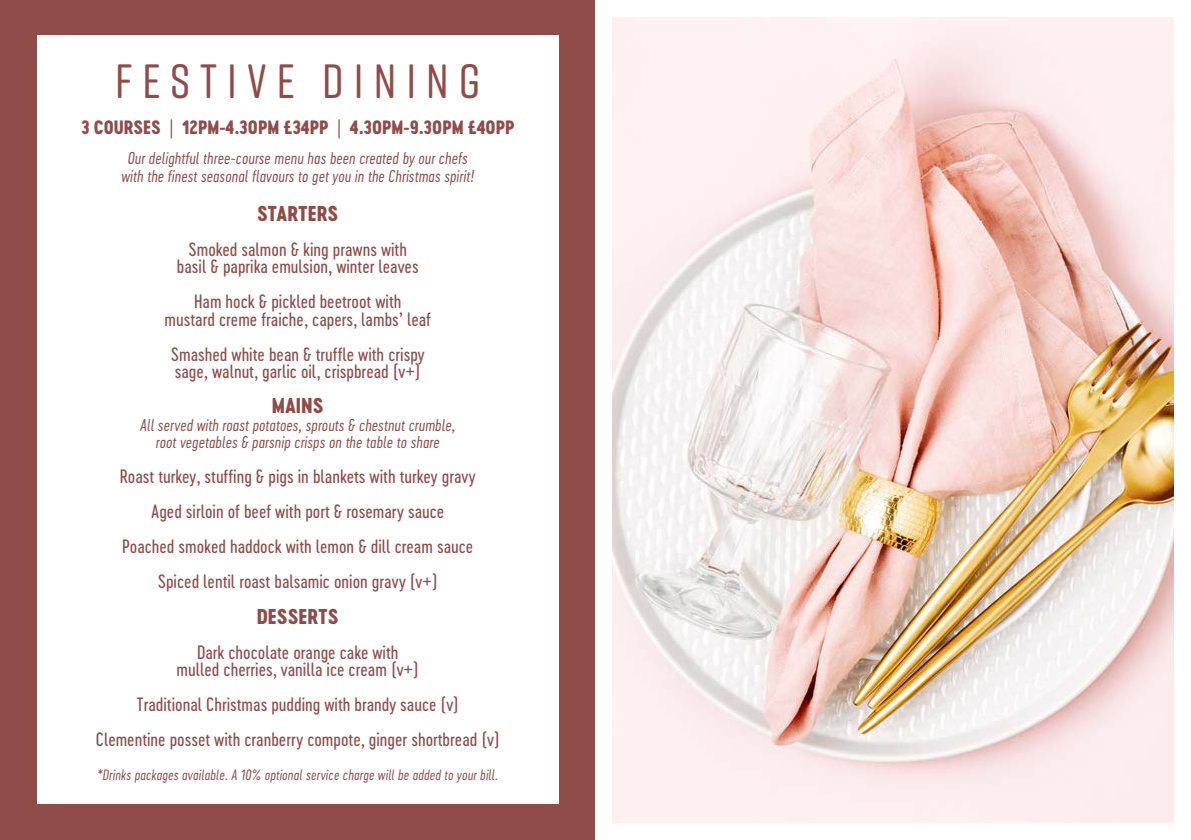
<style>
.page{position:relative;width:1191px;height:840px;background:#fff}
.page>*{position:absolute;margin:0;border:0;box-sizing:border-box;transform-origin:0 0}
.t1{font:500 48px "Rift Soft";letter-spacing:.21em;color:#904c48}
.t2{font:20px "Cervo Neue Extra Bold Neue";color:#904c48}
.t3{font:18px/17.4px "Cervo Neue Regular Neue";color:#904c48;text-align:center}
.t4{font:18px "Cervo Neue Extra Bold Neue";color:#904c48}
.t5{font:italic 16px/17.6px "Cervo Neue Light Neue";color:#904c48;text-align:center}
.t6{font:italic 14px "Cervo Neue Light Neue";letter-spacing:.005em;color:#904c48}
</style>
<div class="page">
<div style="left:0;top:0;width:595px;height:839px;background:#904c48"></div>
<div style="left:37px;top:36px;width:521px;height:767px;background:#fff"></div>
<img style="left:612px;top:17px;width:562px;height:805px">
<h1 class="t1" style="left:115px;top:47px;width:367px">FESTIVE DIN IN G</h1>
<p class="t4" style="left:81px;top:114px;width:435px">3 COURSES | 12PM-4.30PM £34PP | 4.30PM-9.30PM £40PP</p>
<p class="t5" style="left:122px;top:149px;width:354px">Our delightful three-course menu has been created by our chefs with the finest seasonal flavours to get you in the Christmas spirit!</p>
<p class="t2" style="left:257px;top:199px;width:80px">STARTERS</p>
<p class="t3" style="left:177px;top:240px;width:243px">Smoked salmon &amp; king prawns with basil &amp; paprika emulsion, winter leaves</p>
<p class="t3" style="left:165px;top:292px;width:268px">Ham hock &amp; pickled beetroot with<br>mustard creme fraiche, capers, lambs’ leaf</p>
<p class="t3" style="left:171px;top:345px;width:255px;text-align:left">Smashed white bean &amp; truffle with crispy sage, walnut, garlic oil, crispbread (v+)</p>
<p class="t2" style="left:272px;top:391px;width:51px">MAINS</p>
<p class="t5" style="left:140px;top:415px;width:317px">All served with roast potatoes, sprouts &amp; chestnut crumble, root vegetables &amp; parsnip crisps on the table to share</p>
<p class="t3" style="left:120px;top:459px;width:357px;line-height:35px">Roast turkey, stuffing &amp; pigs in blankets with turkey gravy Aged sirloin of beef with port &amp; rosemary sauce<br>Poached smoked haddock with lemon &amp; dill cream sauce Spiced lentil roast balsamic onion gravy (v+)</p>
<p class="t2" style="left:257px;top:601px;width:81px">DESSERTS</p>
<p class="t3" style="left:177px;top:642px;width:244px">Dark chocolate orange cake with mulled cherries, vanilla ice cream (v+)</p>
<p class="t3" style="left:96px;top:686px;width:405px;line-height:35px">Traditional Christmas pudding with brandy sauce (v)<br>Clementine posset with cranberry compote, ginger shortbread (v)</p>
<p class="t6" style="left:97px;top:765px;width:403px">*Drinks packages available. A 10% optional service charge will be added to your bill.</p>
</div>
